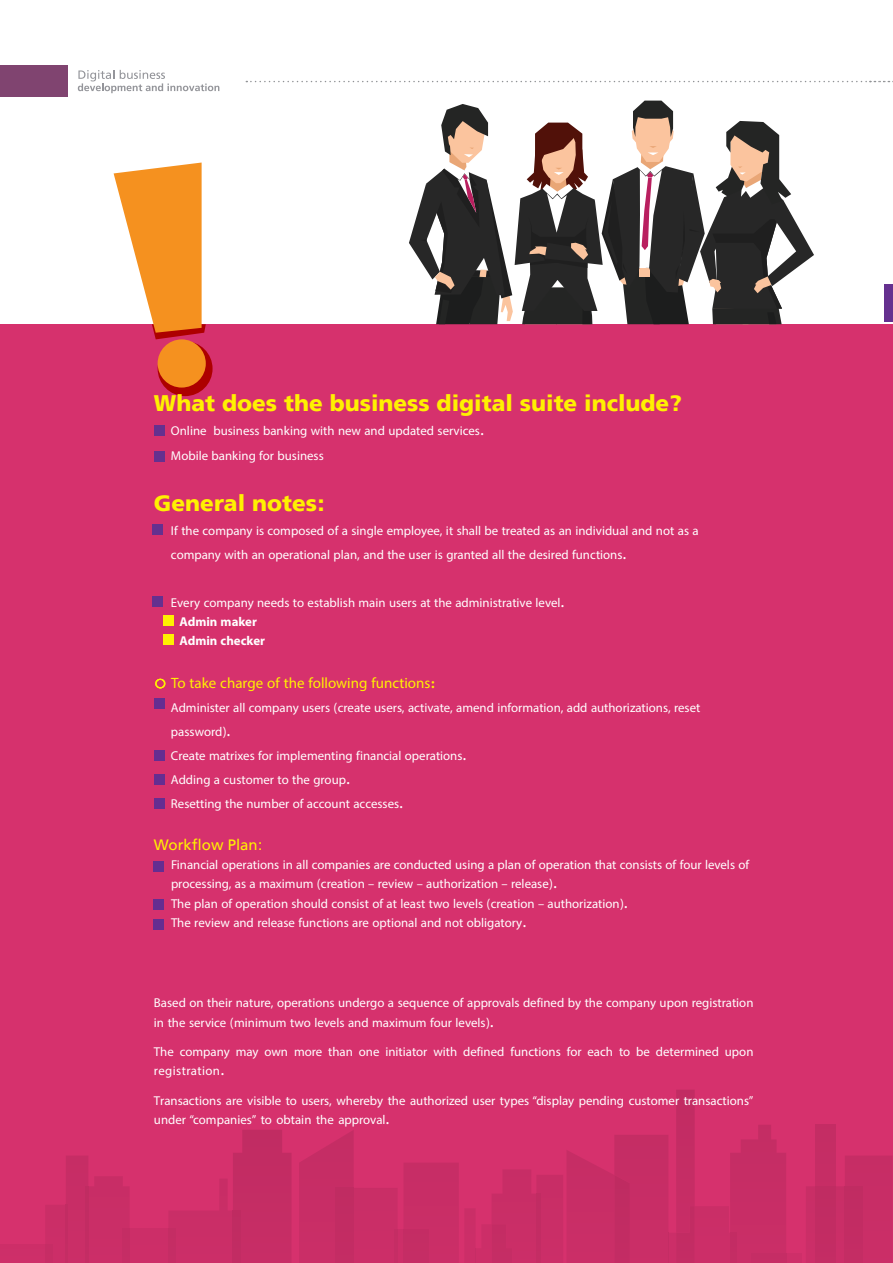
<style>
.page{position:relative;width:893px;height:1263px;background:#fff}
.page>*{position:absolute;margin:0;border:0;box-sizing:border-box;transform-origin:0 0}
.t1{font:900 22.5px "Frutiger LT Arabic 75";color:#fff101}
.t2{font:21px "Myriad Arabic";color:#fff101}
.t3{font:18px/24px "Myriad Arabic";color:#fff}
.t4{font:700 18px "Myriad Arabic";color:#fff}
.t5{font:15px "Frutiger LT Arabic 55 Roman";color:#fff101}
.s1{font-family:"Courier New";font-weight:400}
.s2{font-family:"Courier New"}
</style>
<div class="page">
<svg style="left:246px;top:81px;width:647px;height:1px"></svg>
<div style="left:0;top:66px;width:67px;height:31px;background:#804470"></div>
<svg style="left:78px;top:70px;width:141px;height:23px"></svg>
<div style="left:0;top:324px;width:893px;height:939px;background:#d6316d"></div>
<img style="left:168px;top:1179px;width:65px;height:84px">
<div style="left:335px;top:1188px;width:63px;height:75px;background:#c92e67"></div>
<img style="left:395px;top:1230px;width:33px;height:33px">
<svg style="left:475px;top:1248px;width:1px;height:15px"></svg>
<img style="left:668px;top:1233px;width:1px;height:30px">
<div style="left:806px;top:1186px;width:56px;height:77px;background:#c32c64"></div>
<div style="left:163px;top:616px;width:10px;height:10px;background:#fff101"></div>
<div style="left:154px;top:698px;width:10px;height:10px;background:#652d91"></div>
<div style="left:154px;top:774px;width:10px;height:11px;background:#652d91"></div>
<div style="left:154px;top:861px;width:10px;height:11px;background:#652d91"></div>
<div style="left:163px;top:635px;width:10px;height:10px;background:#fff101"></div>
<div style="left:154px;top:750px;width:10px;height:10px;background:#652d91"></div>
<div style="left:154px;top:798px;width:10px;height:11px;background:#652d91"></div>
<div style="left:154px;top:900px;width:10px;height:10px;background:#652d91"></div>
<div style="left:154px;top:919px;width:10px;height:10px;background:#652d91"></div>
<div style="left:153px;top:525px;width:10px;height:10px;background:#65308f"></div>
<div style="left:153px;top:597px;width:10px;height:10px;background:#65308f"></div>
<svg style="left:158px;top:341px;width:55px;height:55px"></svg>
<svg style="left:114px;top:163px;width:92px;height:176px"></svg>
<div style="left:158px;top:339px;width:48px;height:49px;background:#f5911f;border-radius:50%"></div>
<svg style="left:409px;top:101px;width:405px;height:223px"></svg>
<div style="left:154px;top:426px;width:10px;height:10px;background:#65308f"></div>
<div style="left:154px;top:451px;width:10px;height:11px;background:#65308f"></div>
<div style="left:885px;top:284px;width:8px;height:37px;background:#65308f"></div>
<p class="t1" style="left:154px;top:390px;width:529px">What does the business digital suite include?</p>
<p class="t3" style="left:171px;top:418px;width:315px;line-height:25.5px">Online business banking with new and updated services.<br>Mobile banking for business</p>
<p class="t1" style="left:154px;top:490px;width:173px">General notes:</p>
<p class="t3" style="left:171px;top:519px;width:529px">If the company is composed of a single employee, it shall be treated as an individual and not as a company with an operational plan, and the user is granted all the desired functions.</p>
<p class="t3" style="left:171px;top:591px;width:395px">Every company needs to establish main users at the administrative level.</p>
<p class="t4" style="left:164px;top:609px;width:94px"><span class="s1">•</span> Admin maker</p>
<p class="t4" style="left:164px;top:628px;width:102px"><span class="s1">•</span> Admin checker</p>
<p class="t2" style="left:154px;top:668px;width:283px"><span class="s2">o</span> To take charge of the following functions:</p>
<p class="t3" style="left:171px;top:696px;width:531px">Administer all company users (create users, activate, amend information, add authorizations, reset password).<br>Create matrixes for implementing financial operations.<br>Adding a customer to the group.<br>Resetting the number of account accesses.</p>
<p class="t5" style="left:154px;top:833px;width:110px">Workflow Plan:</p>
<p class="t3" style="left:154px;top:853px;width:597px"><span class="s2">o</span> Financial operations in all companies are conducted using a plan of operation that consists of four levels of</p>
<p class="t3" style="left:171px;top:872px;width:388px">processing, as a maximum (creation – review – authorization – release).</p>
<p class="t3" style="left:154px;top:891px;width:476px"><span class="s2">o</span> The plan of operation should consist of at least two levels (creation – authorization).</p>
<p class="t3" style="left:154px;top:910px;width:374px"><span class="s2">o</span> The review and release functions are optional and not obligatory.</p>
<p class="t3" style="left:154px;top:993px;width:601px;line-height:19.2px">Based on their nature, operations undergo a sequence of approvals defined by the company upon registration in the service (minimum two levels and maximum four levels).</p>
<p class="t3" style="left:154px;top:1042px;width:601px;line-height:19.2px">The company may own more than one initiator with defined functions for each to be determined upon registration.</p>
<p class="t3" style="left:154px;top:1091px;width:601px;line-height:19.2px">Transactions are visible to users, whereby the authorized user types “display pending customer transactions” under “companies” to obtain the approval.</p>
</div>
